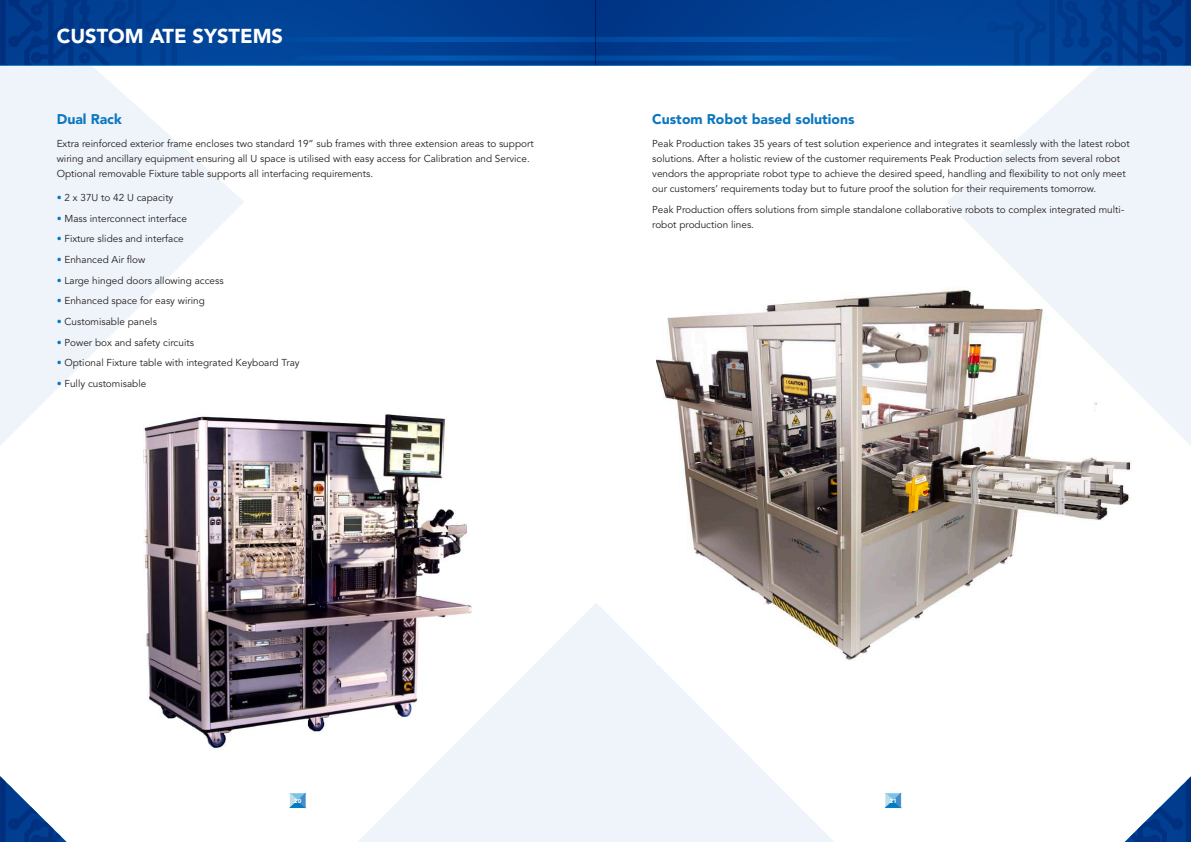
<style>
.page{position:relative;width:1191px;height:842px;background:#fff}
.page>*{position:absolute;margin:0;border:0;box-sizing:border-box;transform-origin:0 0}
.t1{font:900 20px "Avenir LT Std";color:#fff}
.t2{font:900 14px "Avenir LT Std";color:#0c77be}
.t3{font:10px/15px "Avenir LT Std";color:#231f20}
.t4{font:900 6px "Avenir LT Std";color:#fff}
.s1{color:#0c77be}
</style>
<div class="page">
<svg style="left:886px;top:794px;width:14px;height:13px"></svg>
<svg style="left:946px;top:65px;width:245px;height:380px;fill:#eff4fa"></svg>
<svg style="left:358px;top:603px;width:476px;height:239px;fill:#eff4fa"></svg>
<svg style="left:0;top:65px;width:244px;height:380px;fill:#eff4fa"></svg>
<svg style="left:290px;top:794px;width:15px;height:13px"></svg>
<svg style="left:0;top:776px;width:67px;height:66px"></svg>
<svg style="left:1124px;top:776px;width:67px;height:66px"></svg>
<svg style="left:0;top:0;width:595px;height:65px;background:#003f93"></svg>
<svg style="left:595px;top:0;width:596px;height:65px;background:#003f92"></svg>
<img style="left:135px;top:406px;width:342px;height:353px">
<img style="left:656px;top:285px;width:478px;height:380px">
<h1 class="t1" style="left:57px;top:24px;width:228px">CUSTOM ATE SYSTEMS</h1>
<h2 class="t2" style="left:57px;top:111px;width:67px">Dual Rack</h2>
<p class="t3" style="left:57px;top:137px;width:478px">Extra reinforced exterior frame encloses two standard 19” sub frames with three extension areas to support wiring and ancillary equipment ensuring all U space is utilised with easy access for Calibration and Service.<br>Optional removable Fixture table supports all interfacing requirements.</p>
<p class="t3" style="left:57px;top:190px;width:118px"><span class="s1">•</span> 2 x 37U to 42 U capacity</p>
<p class="t3" style="left:57px;top:211px;width:132px"><span class="s1">•</span> Mass interconnect interface</p>
<p class="t3" style="left:57px;top:232px;width:129px"><span class="s1">•</span> Fixture slides and interface</p>
<p class="t3" style="left:57px;top:252px;width:90px"><span class="s1">•</span> Enhanced Air flow</p>
<p class="t3" style="left:57px;top:273px;width:168px"><span class="s1">•</span> Large hinged doors allowing access</p>
<p class="t3" style="left:57px;top:294px;width:150px"><span class="s1">•</span> Enhanced space for easy wiring</p>
<p class="t3" style="left:57px;top:314px;width:102px"><span class="s1">•</span> Customisable panels</p>
<p class="t3" style="left:57px;top:335px;width:139px"><span class="s1">•</span> Power box and safety circuits</p>
<p class="t3" style="left:57px;top:356px;width:244px"><span class="s1">•</span> Optional Fixture table with integrated Keyboard Tray</p>
<p class="t3" style="left:57px;top:376px;width:91px"><span class="s1">•</span> Fully customisable</p>
<h2 class="t2" style="left:652px;top:111px;width:204px">Custom Robot based solutions</h2>
<p class="t3" style="left:652px;top:137px;width:479px">Peak Production takes 35 years of test solution experience and integrates it seamlessly with the latest robot solutions. After a holistic review of the customer requirements Peak Production selects from several robot vendors the appropriate robot type to achieve the desired speed, handling and flexibility to not only meet our customers’ requirements today but to future proof the solution for their requirements tomorrow.</p>
<p class="t3" style="left:652px;top:202px;width:473px">Peak Production offers solutions from simple standalone collaborative robots to complex integrated multi&shy;robot production lines.</p>
<p class="t4" style="left:294px;top:797px;width:9px">20</p>
<p class="t4" style="left:889px;top:797px;width:9px">21</p>
</div>
